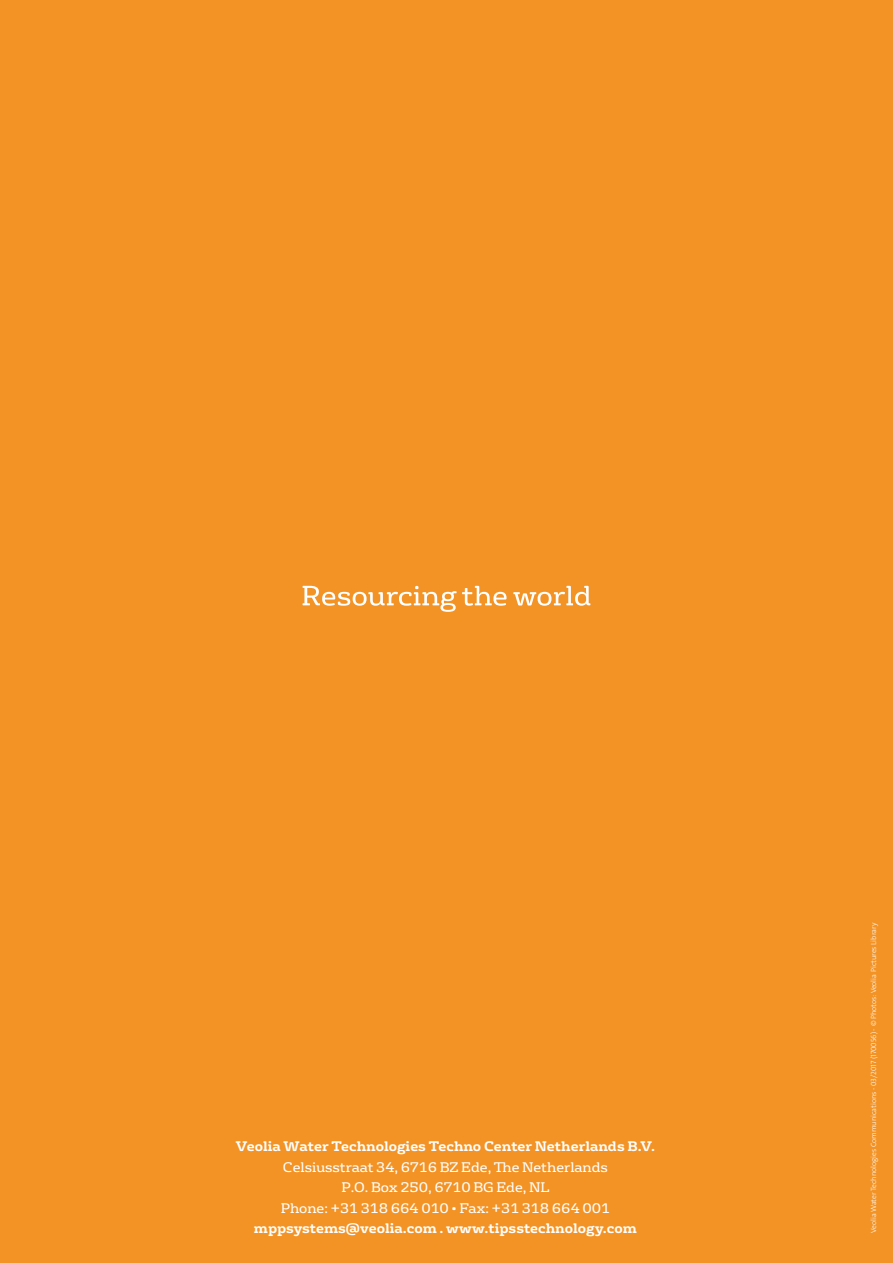
<style>
.page{position:relative;width:893px;height:1263px;background:#f39325}
.page>*{position:absolute;margin:0;border:0;box-sizing:border-box;transform-origin:0 0}
.t1{font:13.5px/20.4px "FS Rufus";color:#fff;text-align:center}
.t2{font:700 13.5px "FS Rufus";color:#fff}
.t3{font:7.5px "The Sans Veolia W3 Lig";color:#fff}
</style>
<div class="page">
<svg style="left:303px;top:586px;width:287px;height:26px"></svg>
<p class="t2" style="left:236px;top:1134px;width:421px">Veolia Water Technologies Techno Center Netherlands B.V.</p>
<p class="t1" style="left:281px;top:1156px;width:331px">Celsiusstraat 34, 6716 BZ Ede, The Netherlands<br>P.O. Box 250, 6710 BG Ede, NL<br>Phone: +31 318 664 010 • Fax: +31 318 664 001</p>
<p class="t2" style="left:254px;top:1216px;width:384px">mppsystems@veolia.com . www.tipsstechnology.com</p>
<p class="t3" style="left:869px;top:1233px;width:312px;rotate:-90deg">Veolia Water Technologies Communications - 03/2017 (170056) - © Photos: Veolia Pictures Library</p>
</div>
